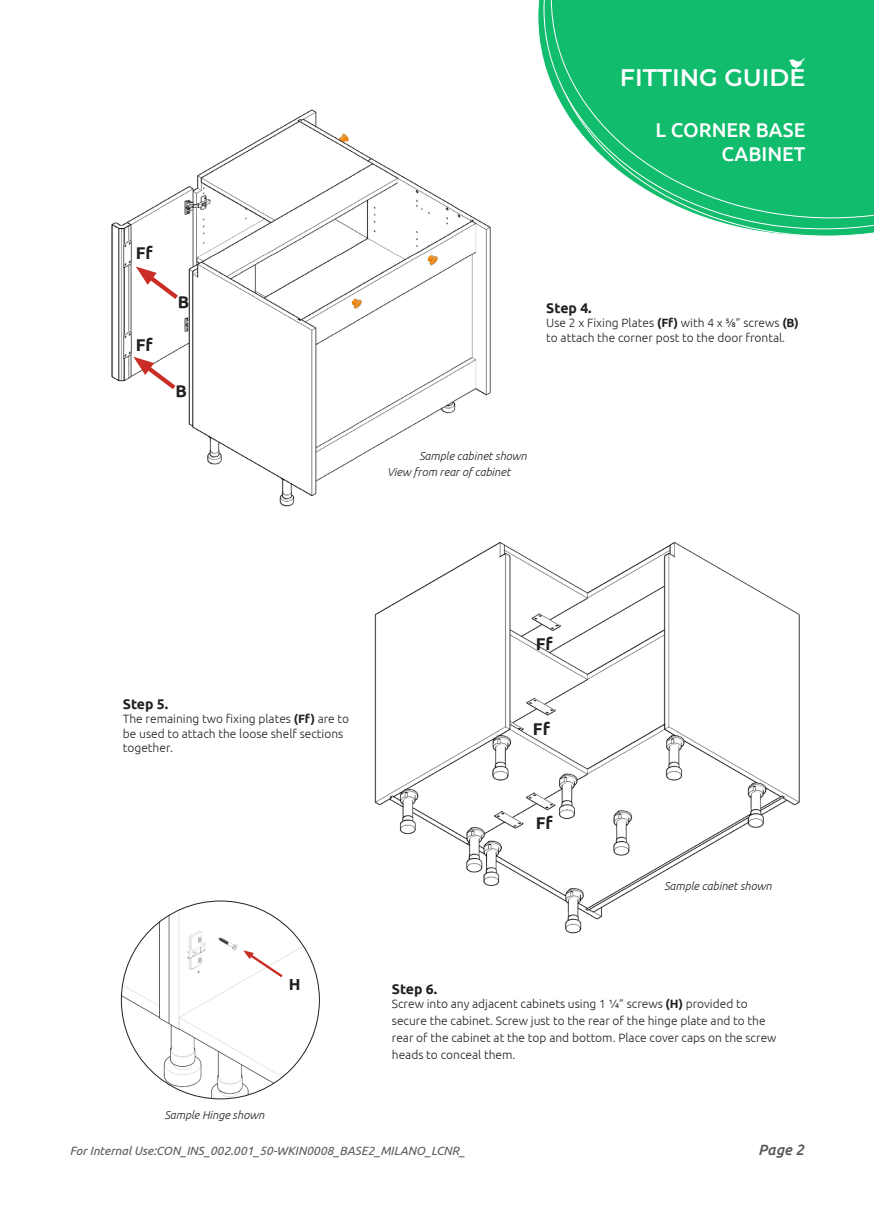
<style>
.page{position:relative;width:874px;height:1225px;background:#fff}
.page>*{position:absolute;margin:0;border:0;box-sizing:border-box;transform-origin:0 0}
.t1{font:600 24px "Montserrat";color:#fff}
.t2{font:500 20px/24px "Ubuntu";color:#fff;text-align:right}
.t3{font:700 17px "Ubuntu";color:#231f20}
.t4{font:700 16px "Ubuntu";color:#231f20}
.t5{font:italic 500 15px "Ubuntu";color:#57585a}
.t6{font:700 14px "Ubuntu";color:#231f20}
.t7{font:300 12px/14.4px "Ubuntu";color:#231f20}
.t8{font:italic 12px "Ubuntu";color:#57585a}
.t9{font:italic 300 11.4px "Ubuntu";color:#231f20}
.s1{font-weight:700}
</style>
<div class="page">
<svg style="left:747px;top:229px;width:126px;height:7px"></svg>
<svg style="left:543px;top:0;width:330px;height:229px"></svg>
<svg style="left:550px;top:0;width:323px;height:218px;background:#2ac37c"></svg>
<svg style="left:787px;top:57px;width:18px;height:14px"></svg>
<img style="left:111px;top:109px;width:380px;height:398px">
<svg style="left:136px;top:266px;width:46px;height:37px"></svg>
<svg style="left:133px;top:357px;width:47px;height:36px"></svg>
<img style="left:374px;top:542px;width:426px;height:392px">
<img style="left:121px;top:901px;width:198px;height:198px;border-radius:99px">
<svg style="left:243px;top:950px;width:42px;height:29px"></svg>
<p class="t3" style="left:136px;top:242px;width:18px">Ff</p>
<p class="t3" style="left:136px;top:334px;width:18px">Ff</p>
<p class="t3" style="left:178px;top:292px;width:13px">B</p>
<p class="t3" style="left:175px;top:381px;width:13px">B</p>
<h1 class="t1" style="left:619px;top:61px;width:187px">FITTING GUIDE</h1>
<h2 class="t2" style="left:655px;top:117px;width:151px">L CORNER BASE<br>CABINET</h2>
<p class="t6" style="left:546px;top:299px;width:47px">Step 4.</p>
<p class="t7" style="left:546px;top:315px;width:254px">Use 2 x Fixing Plates <span class="s1">(Ff)</span> with 4 x 5/8” screws <span class="s1">(B) </span>to attach the corner post to the door frontal.</p>
<p class="t9" style="left:419px;top:449px;width:109px">Sample cabinet shown</p>
<p class="t9" style="left:387px;top:465px;width:125px">View from rear of cabinet</p>
<p class="t6" style="left:123px;top:695px;width:47px">Step 5.</p>
<p class="t7" style="left:123px;top:711px;width:228px">The remaining two fixing plates <span class="s1">(Ff)</span> are to be used to attach the loose shelf sections together.</p>
<p class="t4" style="left:289px;top:974px;width:13px">H</p>
<p class="t9" style="left:164px;top:1107px;width:101px">Sample Hinge shown</p>
<p class="t3" style="left:535px;top:633px;width:18px">Ff</p>
<p class="t3" style="left:532px;top:718px;width:18px">Ff</p>
<p class="t3" style="left:535px;top:812px;width:18px">Ff</p>
<p class="t9" style="left:663px;top:878px;width:109px">Sample cabinet shown</p>
<p class="t6" style="left:391px;top:980px;width:47px">Step 6.</p>
<p class="t7" style="left:391px;top:995px;width:386px;line-height:16.8px">Screw into any adjacent cabinets using 1 1/4” screws <span class="s1">(H)</span> provided to secure the cabinet. Screw just to the rear of the hinge plate and to the rear of the cabinet at the top and bottom. Place cover caps on the screw heads to conceal them.</p>
<p class="t8" style="left:70px;top:1143px;width:397px">For Internal Use:CON_INS_002.001_50-WKIN0008_BASE2_MILANO_LCNR_</p>
<p class="t5" style="left:757px;top:1140px;width:47px">Page 2</p>
</div>
